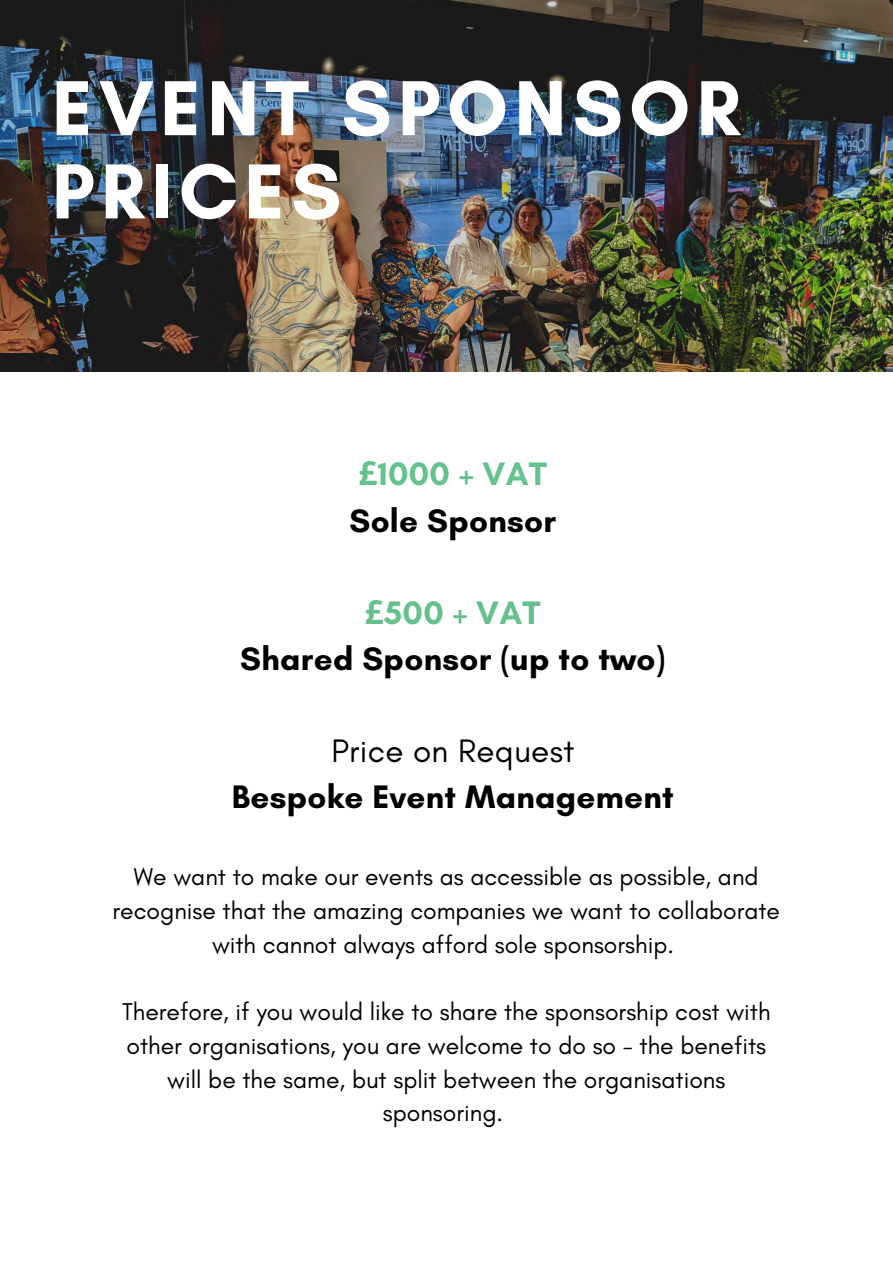
<style>
.page{position:relative;width:893px;height:1264px;background:#fff}
.page>*{position:absolute;margin:0;border:0;box-sizing:border-box;transform-origin:0 0}
.t1{font:700 79.35px/83.2px "Glacial Indifference";letter-spacing:.08em;color:#fff}
.t2{font:700 33.15px/46px "Glacial Indifference";letter-spacing:.01em;color:#000}
.t3{font:33.15px "Glacial Indifference";letter-spacing:.01em;color:#000}
.t4{font:24.75px/33.8px "Glacial Indifference";color:#000;text-align:center}
.s1{font-family:"Noto Sans";color:#64c28d}
.s2{color:#64c28d}
.s3{font-family:"Noto Sans";color:#65c08c}
.s4{color:#65c08c}
</style>
<div class="page">
<img style="left:0;top:0;width:892px;height:371px">
<h1 class="t1" style="left:52px;top:66px;width:689px">EVENT SPONSOR<br>PRICES</h1>
<h2 class="t2" style="left:349px;top:451px;width:208px"><span class="s1">£</span><span class="s2">1000 + VAT<br></span>Sole Sponsor</h2>
<h2 class="t2" style="left:240px;top:589px;width:427px;text-align:center"><span class="s3">£</span><span class="s4">500 + VAT<br></span>Shared Sponsor (up to two)</h2>
<h2 class="t3" style="left:331px;top:732px;width:244px">Price on Request</h2>
<h2 class="t2" style="left:232px;top:773px;width:443px">Bespoke Event Management</h2>
<p class="t4" style="left:112px;top:860px;width:669px">We want to make our events as accessible as possible, and recognise that the amazing companies we want to collaborate with cannot always afford sole sponsorship.</p>
<p class="t4" style="left:122px;top:995px;width:650px">Therefore, if you would like to share the sponsorship cost with other organisations, you are welcome to do so - the benefits will be the same, but split between the organisations sponsoring.</p>
</div>
